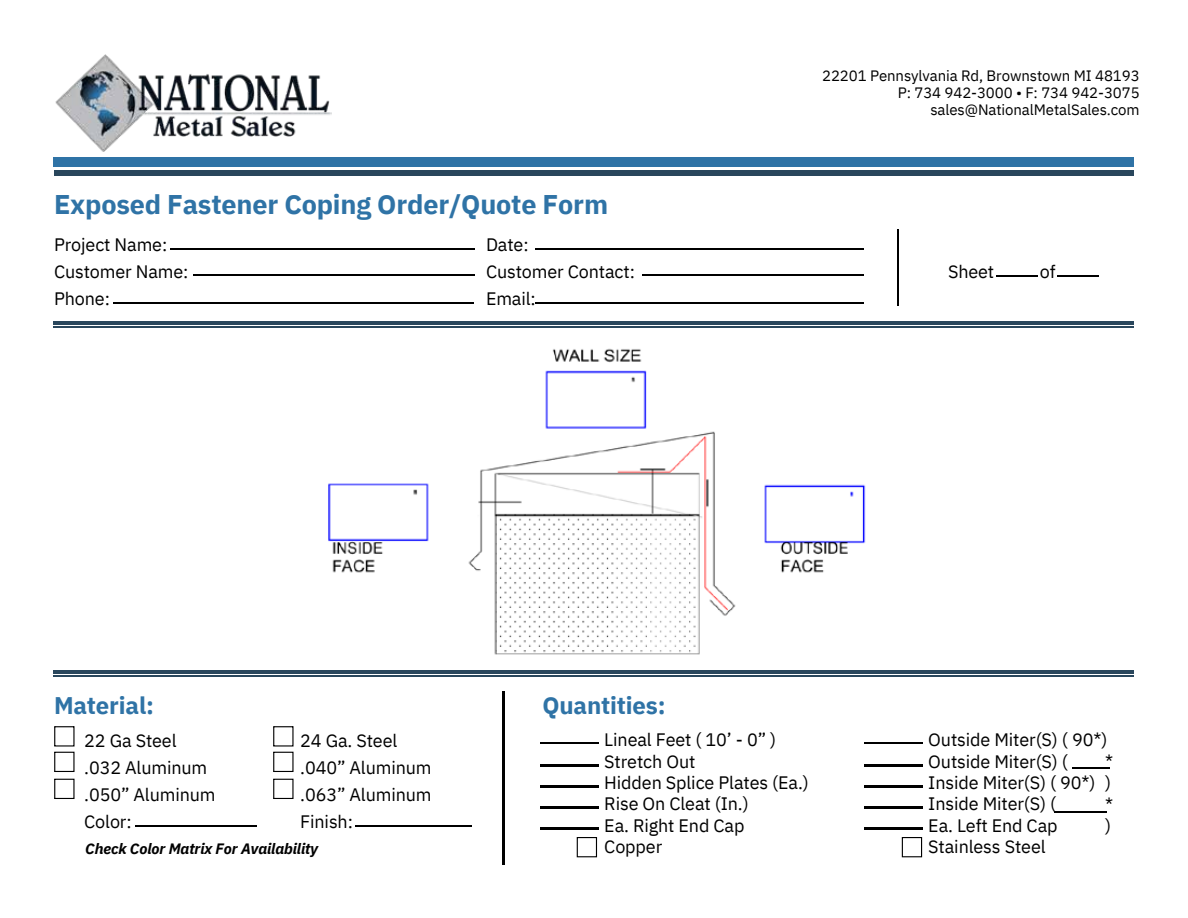
<style>
.page{position:relative;width:1188px;height:918px;background:#fff}
.page>*{position:absolute;margin:0;border:0;box-sizing:border-box;transform-origin:0 0}
.t1{font:700 27px "IBM Plex Sans";letter-spacing:-.005em;color:#2f73a6}
.t2{font:700 24px "IBM Plex Sans";letter-spacing:-.005em;color:#2f73a6}
.t3{font:18px/21.3px "IBM Plex Sans";letter-spacing:-.005em;color:#000}
.t4{font:15px/16.8px "IBM Plex Sans";letter-spacing:-.005em;color:#000;text-align:right}
.t5{font:italic 700 15px "IBM Plex Sans";letter-spacing:-.005em;color:#000}
</style>
<div class="page">
<img style="left:55px;top:54px;width:277px;height:98px">
<hr style="left:113px;top:302px;width:361px;height:1px;background:#000">
<hr style="left:171px;top:249px;width:304px;height:1px;background:#000">
<hr style="left:194px;top:275px;width:281px;height:1px;background:#000">
<hr style="left:536px;top:249px;width:328px;height:1px;background:#000">
<hr style="left:536px;top:303px;width:328px;height:1px;background:#000">
<hr style="left:643px;top:275px;width:221px;height:1px;background:#000">
<hr style="left:897px;top:229px;width:2px;height:76px;background:#000">
<hr style="left:997px;top:275px;width:41px;height:2px;background:#000">
<div style="left:54px;top:157px;width:1080px;height:9px;background:#2f73a6"></div>
<hr style="left:54px;top:171px;width:1080px;height:4px;background:#29465c">
<hr style="left:1057px;top:275px;width:41px;height:2px;background:#000">
<img style="left:328px;top:348px;width:538px;height:307px">
<svg style="left:54px;top:726px;width:21px;height:46px"></svg>
<svg style="left:54px;top:779px;width:21px;height:20px"></svg>
<hr style="left:135px;top:825px;width:121px;height:2px;background:#000">
<svg style="left:273px;top:726px;width:21px;height:46px"></svg>
<svg style="left:273px;top:779px;width:21px;height:20px"></svg>
<hr style="left:356px;top:825px;width:116px;height:2px;background:#000">
<hr style="left:54px;top:322px;width:1080px;height:3px;background:#29465c">
<hr style="left:54px;top:327px;width:1080px;height:1px;background:#29465c">
<hr style="left:541px;top:742px;width:57px;height:2px;background:#000">
<hr style="left:541px;top:765px;width:57px;height:1px;background:#000">
<hr style="left:541px;top:786px;width:57px;height:1px;background:#000">
<hr style="left:541px;top:807px;width:57px;height:1px;background:#000">
<hr style="left:541px;top:828px;width:57px;height:1px;background:#000">
<svg style="left:577px;top:837px;width:20px;height:20px"></svg>
<svg style="left:902px;top:837px;width:20px;height:20px"></svg>
<hr style="left:865px;top:742px;width:57px;height:2px;background:#000">
<hr style="left:865px;top:765px;width:57px;height:1px;background:#000">
<hr style="left:865px;top:786px;width:57px;height:1px;background:#000">
<hr style="left:865px;top:807px;width:57px;height:1px;background:#000">
<hr style="left:865px;top:828px;width:57px;height:1px;background:#000">
<hr style="left:503px;top:691px;width:1px;height:173px;background:#000">
<hr style="left:1072px;top:767px;width:37px;height:2px;background:#000">
<hr style="left:1054px;top:811px;width:53px;height:2px;background:#000">
<hr style="left:54px;top:671px;width:1080px;height:3px;background:#29465c">
<hr style="left:54px;top:676px;width:1080px;height:1px;background:#29465c">
<h4 class="t1" style="left:54px;top:187px;width:556px">Exposed Fastener Coping Order/Quote Form</h4>
<h1 class="t3" style="left:54px;top:231px;width:136px;line-height:27px">Project Name:<br>Customer Name:<br>Phone:</h1>
<p class="t3" style="left:486px;top:231px;width:151px;line-height:27px">Date:<br>Customer Contact:<br>Email:</p>
<p class="t4" style="left:822px;top:67px;width:319px">22201 Pennsylvania Rd, Brownstown MI 48193</p>
<p class="t4" style="left:898px;top:84px;width:243px">P: 734 942-3000 • F: 734 942-3075 sales@NationalMetalSales.com</p>
<p class="t3" style="left:948px;top:260px;width:48px">Sheet</p>
<h2 class="t3" style="left:1040px;top:260px;width:17px">of</h2>
<h2 class="t2" style="left:54px;top:690px;width:102px">Material:</h2>
<h3 class="t2" style="left:542px;top:690px;width:125px">Quantities:</h3>
<h3 class="t3" style="left:84px;top:727px;width:133px;line-height:27px">22 Ga Steel .032 Aluminum .050” Aluminum<br>Color:</h3>
<h3 class="t3" style="left:300px;top:727px;width:133px;line-height:27px">24 Ga. Steel .040” Aluminum .063” Aluminum<br>Finish:</h3>
<p class="t5" style="left:85px;top:838px;width:234px">Check Color Matrix For Availability</p>
<h3 class="t3" style="left:604px;top:729px;width:206px">Lineal Feet ( 10’ - 0” )<br>Stretch Out<br>Hidden Splice Plates (Ea.)<br>Rise On Cleat (In.)<br>Ea. Right End Cap<br>Copper</h3>
<h3 class="t3" style="left:928px;top:729px;width:181px">Outside Miter(S) ( 90*)<br>Outside Miter(S) (<br>Inside Miter(S) ( 90*)<br>Inside Miter(S) (<br>Ea. Left End Cap<br>Stainless Steel</h3>
<h3 class="t3" style="left:1105px;top:751px;width:10px;text-align:justify">* ) * )</h3>
</div>
